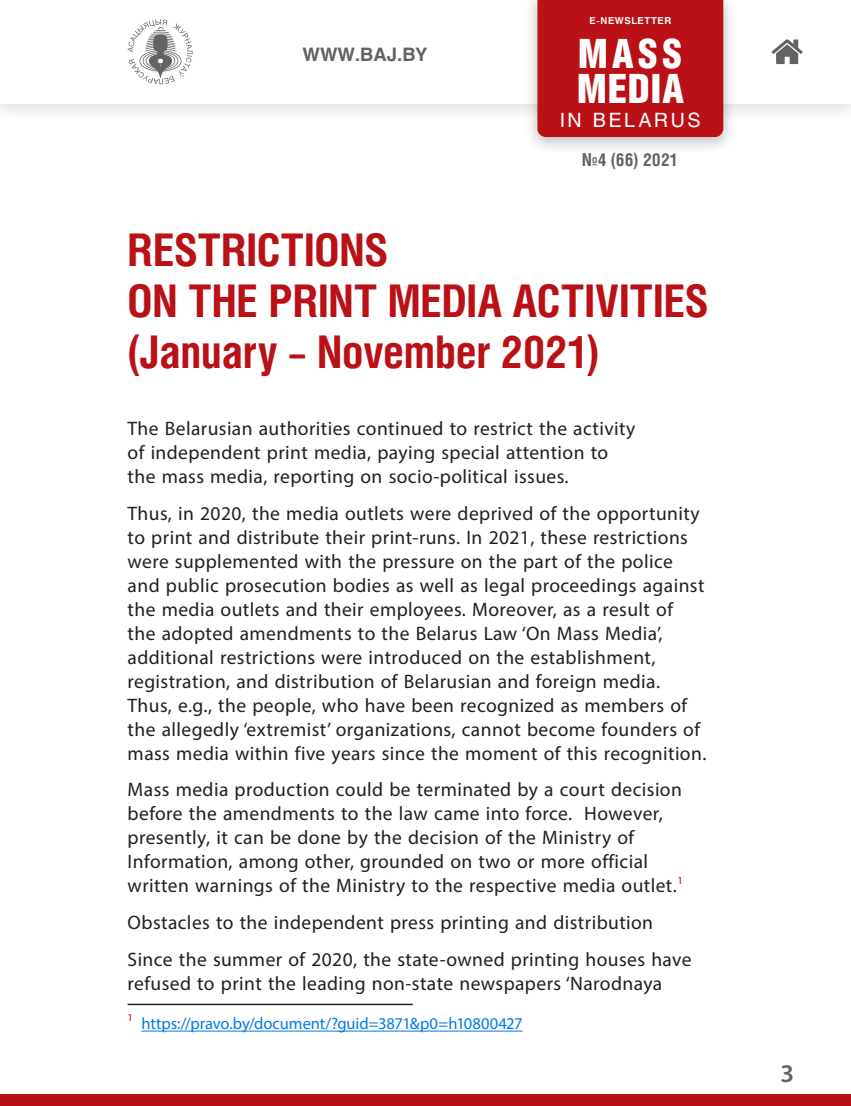
<style>
.page{position:relative;width:851px;height:1106px;background:#fff}
.page>*{position:absolute;margin:0;border:0;box-sizing:border-box;transform-origin:0 0}
.t1{font:700 45px/51px "Helios Cond C";letter-spacing:-.005em;color:#b91115}
.t2{font:40.5px/35.2px "Helios Cond Black C";letter-spacing:.025em;color:#fff}
.t3{font:600 25.5px "Myriad Pro";color:#636366}
.t4{font:19.5px/24px "Myriad Pro";letter-spacing:.02em;color:#231f20}
.t5{font:19.5px "Helios C";letter-spacing:.14em;color:#fff}
.t6{font:700 18.3px "Helios C";color:#636366}
.t7{font:700 17.85px "Helios Cond C";color:#636366}
.t8{font:16.5px "Myriad Pro";letter-spacing:-.005em;color:#007ae5}
.t9{font:10.8px "Myriad Pro";color:#b91115}
.t10{font:700 9.45px "Helios C";letter-spacing:.06em;color:#fff}
</style>
<div class="page">
<div style="left:0;top:1094px;width:850px;height:12px;background:#b91115"></div>
<hr style="left:128px;top:1003px;width:284px;height:2px;background:#231f20">
<hr style="left:141px;top:1030px;width:381px;height:1px;background:#007ae5">
<div style="left:0;top:0;width:850px;height:122px;background:#231f20;opacity:.15"></div>
<div style="left:0;top:0;width:850px;height:103px;background:#fff"></div>
<svg style="left:128px;top:19px;width:64px;height:65px"></svg>
<svg style="left:771px;top:39px;width:31px;height:25px"></svg>
<div style="left:523px;top:0;width:213px;height:155px;background:#231f20;opacity:.25"></div>
<div style="left:537px;top:0;width:186px;height:137px;background:#b91115"></div>
<p class="t6" style="left:302px;top:44px;width:126px">WWW.BAJ.BY</p>
<p class="t10" style="left:589px;top:15px;width:83px">E-NEWSLETTER</p>
<h2 class="t2" style="left:576px;top:35px;width:109px">MASS<br>MEDIA</h2>
<p class="t5" style="left:560px;top:109px;width:142px">IN BELARUS</p>
<p class="t7" style="left:582px;top:149px;width:98px">№4 (66) 2021</p>
<h1 class="t1" style="left:128px;top:223px;width:582px">RESTRICTIONS<br>ON THE PRINT MEDIA ACTIVITIES (January – November 2021)</h1>
<p class="t4" style="left:128px;top:416px;width:509px">The Belarusian authorities continued to restrict the activity of independent print media, paying special attention to the mass media, reporting on socio-political issues.</p>
<p class="t4" style="left:128px;top:500px;width:580px">Thus, in 2020, the media outlets were deprived of the opportunity to print and distribute their print-runs. In 2021, these restrictions were supplemented with the pressure on the part of the police and public prosecution bodies as well as legal proceedings against the media outlets and their employees. Moreover, as a result of<br>the adopted amendments to the Belarus Law ‘On Mass Media’, additional restrictions were introduced on the establishment, registration, and distribution of Belarusian and foreign media.<br>Thus, e.g., the people, who have been recognized as members of the allegedly ‘extremist’ organizations, cannot become founders of mass media within five years since the moment of this recognition.</p>
<p class="t4" style="left:128px;top:777px;width:556px">Mass media production could be terminated by a court decision before the amendments to the law came into force. However, presently, it can be done by the decision of the Ministry of Information, among other, grounded on two or more official written warnings of the Ministry to the respective media outlet.<sup>1</sup></p>
<p class="t4" style="left:128px;top:904px;width:565px;line-height:36.8px">Obstacles to the independent press printing and distribution<br>Since the summer of 2020, the state-owned printing houses have</p>
<p class="t4" style="left:128px;top:971px;width:536px">refused to print the leading non-state newspapers ‘Narodnaya</p>
<p class="t9" style="left:128px;top:1010px;width:7px">1</p>
<p class="t8" style="left:141px;top:1013px;width:382px">https://pravo.by/document/?guid=3871&amp;p0=h10800427</p>
<h3 class="t3" style="left:780px;top:1057px;width:15px">3</h3>
</div>
